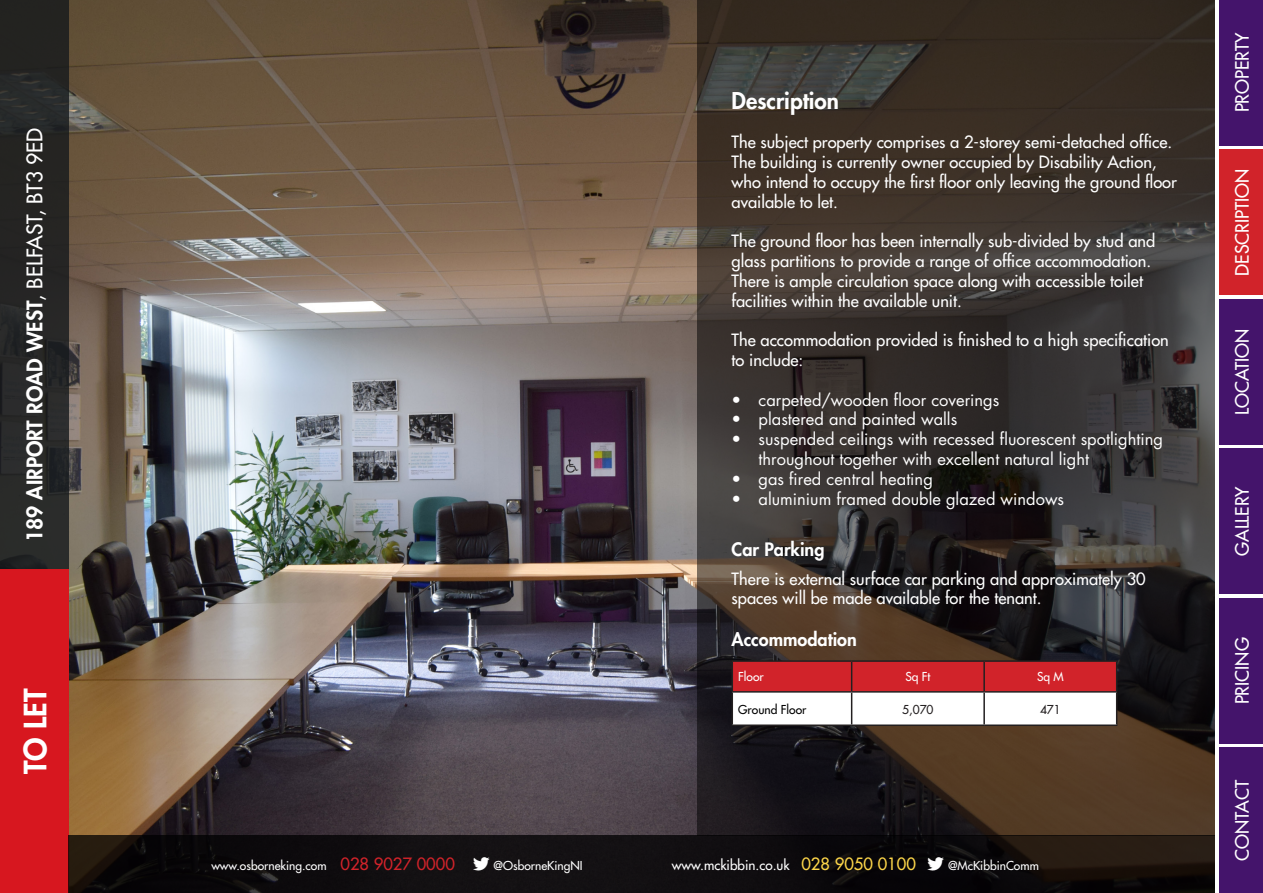
<style>
.page{position:relative;width:1263px;height:893px;background:#fff}
.page>*{position:absolute;margin:0;border:0;box-sizing:border-box;transform-origin:0 0}
.t1{font:800 30px "Futura Std";color:#fff}
.Heading_1_-_WHITE{font:800 22.5px "Futura Std";color:#fff}
.t2{font:800 21px "Futura Std";color:#fff}
.NAV_BUTTON_WHITE{font:500 18px "Futura Std";color:#fff}
.Heading_3_-_WHITE{font:800 18px "Futura Std";color:#fff}
.t3{font:500 16.5px/19.8px "Futura Std";color:#fff}
.t4{font:16.5px/19.8px "Futura Std";color:#fff}
.t5{font:500 13.5px "Futura Std";color:#fff}
.t6{font:500 12px "Futura Std";color:#fff}
.t7{font:500 12px "Futura Std";color:#000}
.t8{font:500 12px "Futura Std";color:#231f20}
.s1{font-weight:500}
.s2{font-size:16.5px;color:#d1232a}
.s3{font-size:16.5px;color:#fcd549}
</style>
<div class="page">
<img style="left:68px;top:0;width:629px;height:835px">
<svg style="left:697px;top:0;width:518px;height:835px;background:#372f2a"></svg>
<div style="left:1219px;top:0;width:44px;height:145px;background:#44146b"></div>
<div style="left:1219px;top:299px;width:44px;height:145px;background:#44146b"></div>
<div style="left:1219px;top:598px;width:44px;height:145px;background:#44146b"></div>
<div style="left:1219px;top:748px;width:44px;height:145px;background:#44146b"></div>
<div style="left:1219px;top:449px;width:44px;height:145px;background:#44146b"></div>
<div style="left:0;top:0;width:68px;height:594px;background:#252525"></div>
<div style="left:0;top:570px;width:68px;height:323px;background:#d7171f"></div>
<hr style="left:731px;top:693px;width:2px;height:31px;background:#231f20">
<hr style="left:731px;top:724px;width:121px;height:2px;background:#231f20">
<hr style="left:852px;top:724px;width:132px;height:2px;background:#231f20">
<hr style="left:984px;top:724px;width:133px;height:2px;background:#231f20">
<hr style="left:731px;top:660px;width:121px;height:2px;background:#231f20">
<hr style="left:731px;top:662px;width:2px;height:29px;background:#231f20">
<hr style="left:852px;top:660px;width:132px;height:2px;background:#231f20">
<hr style="left:984px;top:660px;width:133px;height:2px;background:#231f20">
<svg style="left:732px;top:661px;width:385px;height:64px"></svg>
<hr style="left:731px;top:691px;width:121px;height:2px;background:#231f20">
<hr style="left:852px;top:691px;width:132px;height:2px;background:#231f20">
<hr style="left:984px;top:691px;width:133px;height:2px;background:#231f20">
<div style="left:1219px;top:150px;width:44px;height:145px;background:#d1232a"></div>
<svg style="left:68px;top:835px;width:1147px;height:58px;background:#100d0d"></svg>
<svg style="left:473px;top:858px;width:17px;height:13px"></svg>
<svg style="left:927px;top:858px;width:17px;height:13px"></svg>
<p class="t2" style="left:21px;top:542px;width:416px;rotate:-90deg">189 AIRPORT ROAD WEST<span class="s1">, BELFAST, BT3 9ED</span></p>
<h1 class="t1" style="left:16px;top:774px;width:87px;rotate:-90deg">TO LET</h1>
<p class="Heading_1_-_WHITE" style="left:731px;top:86px;width:109px">Description</p>
<p class="t3" style="left:731px;top:132px;width:447px">The subject property comprises a 2-storey semi-detached office.<br>The building is currently owner occupied by Disability Action, who intend to occupy the first floor only leaving the ground floor available to let.</p>
<p class="t3" style="left:731px;top:231px;width:425px">The ground floor has been internally sub-divided by stud and glass partitions to provide a range of office accommodation.<br>There is ample circulation space along with accessible toilet facilities within the available unit.</p>
<p class="t3" style="left:731px;top:330px;width:439px">The accommodation provided is finished to a high specification to include:</p>
<p class="t4" style="left:731px;top:390px;width:269px">• carpeted/wooden floor coverings</p>
<p class="t4" style="left:731px;top:410px;width:227px">• plastered and painted walls</p>
<p class="t4" style="left:758px;top:429px;width:406px;text-indent:-27px">• suspended ceilings with recessed fluorescent spotlighting throughout together with excellent natural light</p>
<p class="t4" style="left:731px;top:469px;width:203px">• gas fired central heating</p>
<p class="t4" style="left:731px;top:489px;width:334px">• aluminium framed double glazed windows</p>
<p class="Heading_3_-_WHITE" style="left:731px;top:538px;width:94px">Car Parking</p>
<p class="t3" style="left:731px;top:569px;width:416px">There is external surface car parking and approximately 30 spaces will be made available for the tenant.</p>
<p class="Heading_3_-_WHITE" style="left:731px;top:628px;width:127px">Accommodation</p>
<p class="t6" style="left:738px;top:669px;width:27px">Floor</p>
<p class="t6" style="left:905px;top:669px;width:27px">Sq Ft</p>
<p class="t6" style="left:1037px;top:669px;width:28px">Sq M</p>
<p class="t7" style="left:738px;top:702px;width:70px">Ground Floor</p>
<p class="t8" style="left:902px;top:702px;width:33px">5,070</p>
<p class="t8" style="left:1040px;top:702px;width:22px">471</p>
<p class="t6" style="left:211px;top:858px;width:245px">www.osborneking.com <span class="s2">028 9027 0000</span></p>
<p class="t6" style="left:493px;top:858px;width:91px">@OsborneKingNI</p>
<p class="t5" style="left:672px;top:857px;width:245px">www.mckibbin.co.uk <span class="s3">028 9050 0100</span></p>
<p class="t6" style="left:948px;top:858px;width:92px">@McKibbinComm</p>
<p class="NAV_BUTTON_WHITE" style="left:1231px;top:112px;width:82px;rotate:-90deg">PROPERTY</p>
<p class="NAV_BUTTON_WHITE" style="left:1231px;top:276px;width:109px;rotate:-90deg">DESCRIPTION</p>
<p class="NAV_BUTTON_WHITE" style="left:1231px;top:415px;width:88px;rotate:-90deg">LOCATION</p>
<p class="NAV_BUTTON_WHITE" style="left:1231px;top:556px;width:71px;rotate:-90deg">GALLERY</p>
<p class="NAV_BUTTON_WHITE" style="left:1231px;top:704px;width:69px;rotate:-90deg">PRICING</p>
<p class="NAV_BUTTON_WHITE" style="left:1231px;top:861px;width:82px;rotate:-90deg">CONTACT</p>
</div>
